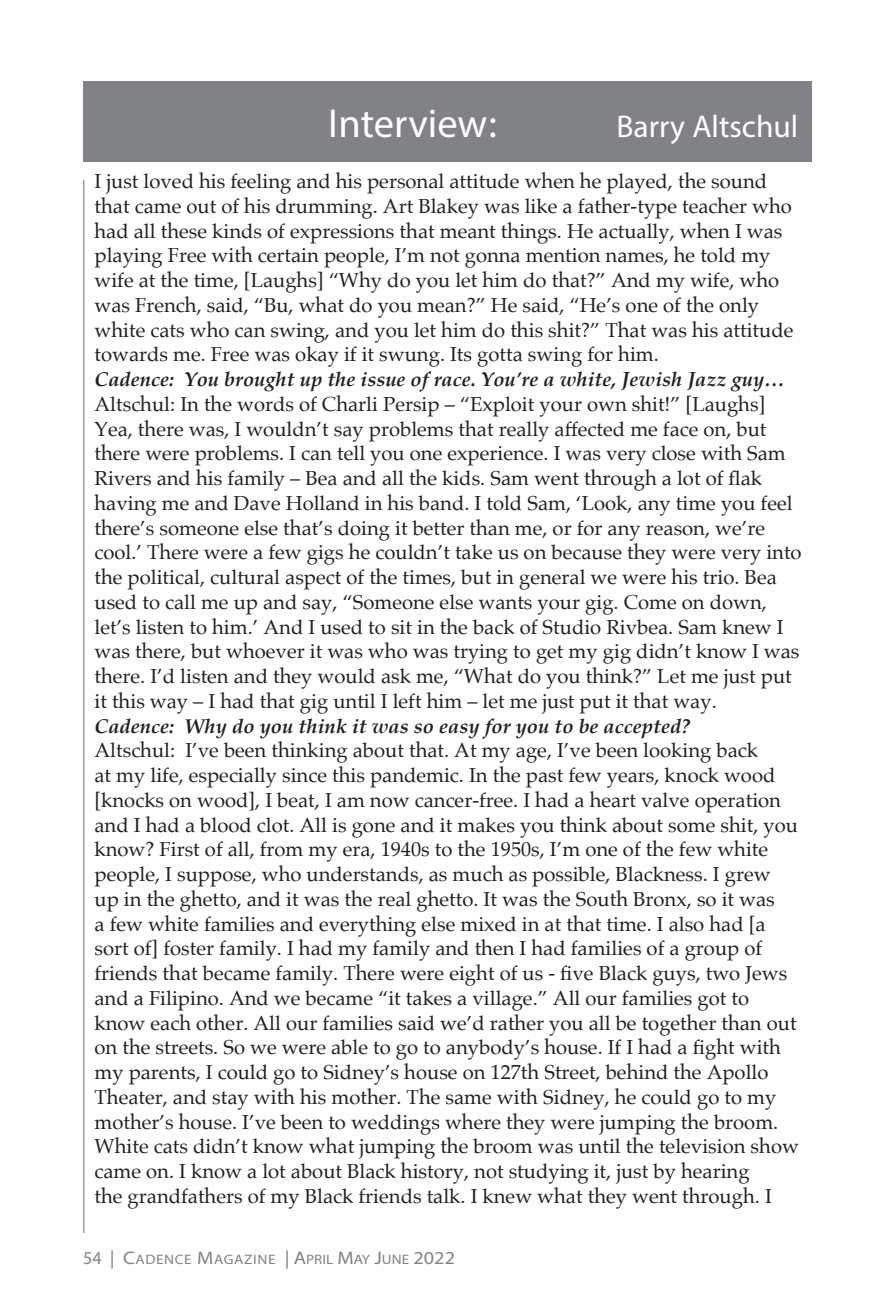
<style>
.page{position:relative;width:891px;height:1296px;background:#fff}
.page>*{position:absolute;margin:0;border:0;box-sizing:border-box;transform-origin:0 0}
.t1{font:49.5px "Myriad Pro";color:#fff}
.t2{font:40.5px "Myriad Pro";color:#fff}
.t3{font:31.5px "Myriad Pro";color:#fff}
.t4{font:20.25px/24.8px "Palatino";color:#231f20}
.t5{font:italic 700 20.25px "Palatino";color:#231f20}
.t6{font:13.72px "Myriad Pro";letter-spacing:.04em;color:#808285;scale:1.11 1}
.s1{font-size:18px}
.s2{font-size:18.22px}
</style>
<div class="page">
<div style="left:83px;top:81px;width:729px;height:81px;background:#808285"></div>
<hr style="left:83px;top:180px;width:1px;height:1053px;background:#808285">
<p class="t1" style="left:328px;top:93px;width:230px">New Issues</p>
<p class="t2" style="left:328px;top:98px;width:170px">Interview:</p>
<p class="t3" style="left:616px;top:107px;width:183px">Barry Altschul</p>
<p class="t4" style="left:94px;top:169px;width:700px">I just loved his feeling and his personal attitude when he played, the sound that came out of his drumming. Art Blakey was like a father-type teacher who had all these kinds of expressions that meant things. He actually, when I was playing Free with certain people, I’m not gonna mention names, he told my wife at the time, [Laughs] “Why do you let him do that?” And my wife, who was French, said, “Bu, what do you mean?” He said, “He’s one of the only white cats who can swing, and you let him do this shit?” That was his attitude towards me. Free was okay if it swung. Its gotta swing for him.</p>
<p class="t5" style="left:94px;top:363px;width:692px">Cadence: You brought up the issue of race. You’re a white, Jewish Jazz guy…</p>
<p class="t4" style="left:94px;top:392px;width:709px">Altschul: In the words of Charli Persip – “Exploit your own shit!” [Laughs] Yea, there was, I wouldn’t say problems that really affected me face on, but there were problems. I can tell you one experience. I was very close with Sam Rivers and his family – Bea and all the kids. Sam went through a lot of flak having me and Dave Holland in his band. I told Sam, ‘Look, any time you feel there’s someone else that’s doing it better than me, or for any reason, we’re cool.’ There were a few gigs he couldn’t take us on because they were very into the political, cultural aspect of the times, but in general we were his trio. Bea used to call me up and say, “Someone else wants your gig. Come on down, let’s listen to him.’ And I used to sit in the back of Studio Rivbea. Sam knew I was there, but whoever it was who was trying to get my gig didn’t know I was there. I’d listen and they would ask me, “What do you think?” Let me just put it this way – I had that gig until I left him – let me just put it that way.</p>
<p class="t5" style="left:94px;top:709px;width:597px">Cadence: Why do you think it was so easy for you to be accepted?</p>
<p class="t4" style="left:94px;top:738px;width:706px">Altschul: I’ve been thinking about that. At my age, I’ve been looking back<br>at my life, especially since this pandemic. In the past few years, knock wood [knocks on wood], I beat, I am now cancer-free. I had a heart valve operation and I had a blood clot. All is gone and it makes you think about some shit, you know? First of all, from my era, 1940s to the 1950s, I’m one of the few white people, I suppose, who understands, as much as possible, Blackness. I grew up in the ghetto, and it was the real ghetto. It was the South Bronx, so it was<br>a few white families and everything else mixed in at that time. I also had [a sort of] foster family. I had my family and then I had families of a group of friends that became family. There were eight of us - five Black guys, two Jews and a Filipino. And we became “it takes a village.” All our families got to know each other. All our families said we’d rather you all be together than out on the streets. So we were able to go to anybody’s house. If I had a fight with my parents, I could go to Sidney’s house on 127th Street, behind the Apollo Theater, and stay with his mother. The same with Sidney, he could go to my mother’s house. I’ve been to weddings where they were jumping the broom.<br>White cats didn’t know what jumping the broom was until the television show came on. I know a lot about Black history, not studying it, just by hearing<br>the grandfathers of my Black friends talk. I knew what they went through. I</p>
<p class="t6" style="left:83px;top:1251px;width:336px"><span class="s1">54</span> <span class="s2">|</span> <span class="s2">C</span>ADENCE <span class="s2">M</span>AGAZINE <span class="s2">| A</span>PRIL <span class="s2">M</span>AY <span class="s2">J</span>UNE <span class="s2">2022</span></p>
</div>
